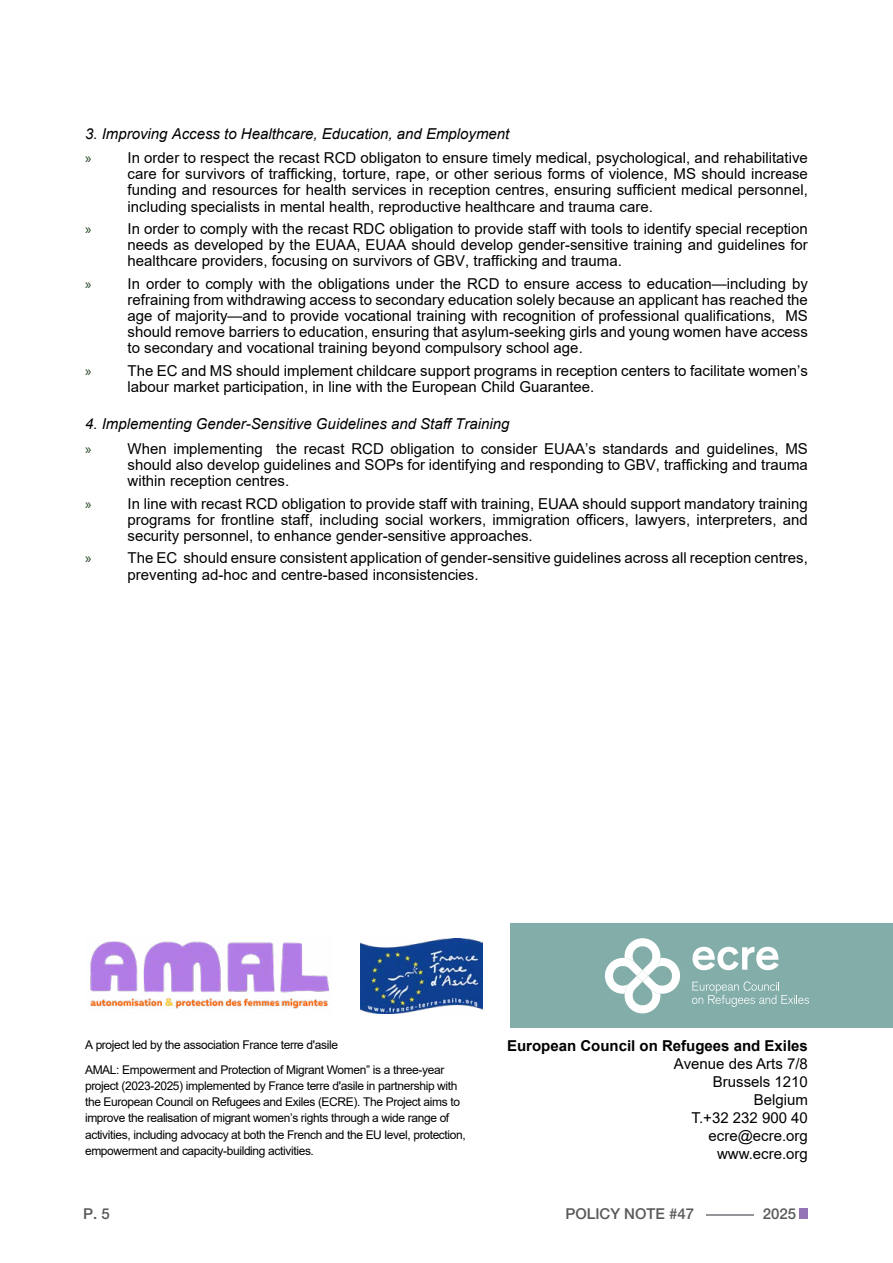
<style>
.page{position:relative;width:893px;height:1263px;background:#fff}
.page>*{position:absolute;margin:0;border:0;box-sizing:border-box;transform-origin:0 0}
.t1{font:15px/16.2px "Arial";color:#000;text-align:justify}
.t2{font:italic 15px "Arial";color:#000}
.t3{font:700 15px "Arial";color:#000}
.t4{font:500 15px "Helvetica Neue LT Pro";color:#58595b}
.t5{font:15px "Myriad Pro";color:#1c3c1b}
.t6{font:12px/16.2px "Arial";letter-spacing:-.03em;color:#000}
.s1{color:#939598}
</style>
<div class="page">
<div style="left:800px;top:1208px;width:8px;height:11px;background:#9474b4"></div>
<div style="left:510px;top:924px;width:383px;height:104px;background:#82ada9"></div>
<img style="left:90px;top:941px;width:240px;height:69px">
<img style="left:361px;top:938px;width:121px;height:75px">
<svg style="left:692px;top:947px;width:87px;height:23px"></svg>
<svg style="left:692px;top:981px;width:117px;height:26px"></svg>
<svg style="left:605px;top:938px;width:75px;height:76px"></svg>
<p class="t2" style="left:85px;top:124px;width:426px">3. Improving Access to Healthcare, Education, and Employment</p>
<p class="t5" style="left:85px;top:149px;width:8px">»</p>
<p class="t1" style="left:128px;top:150px;width:682px">In order to respect the recast RCD obligaton to ensure timely medical, psychological, and rehabilitative care for survivors of trafficking, torture, rape, or other serious forms of violence, MS should increase funding and resources for health services in reception centres, ensuring sufficient medical personnel, including specialists in mental health, reproductive healthcare and trauma care.</p>
<p class="t5" style="left:85px;top:220px;width:8px">»</p>
<p class="t1" style="left:128px;top:221px;width:682px">In order to comply with the recast RDC obligation to provide staff with tools to identify special reception needs as developed by the EUAA, EUAA should develop gender-sensitive training and guidelines for healthcare providers, focusing on survivors of GBV, trafficking and trauma.</p>
<p class="t5" style="left:85px;top:274px;width:8px">»</p>
<p class="t1" style="left:128px;top:275px;width:682px">In order to comply with the obligations under the RCD to ensure access to education—including by refraining from withdrawing access to secondary education solely because an applicant has reached the age of majority—and to provide vocational training with recognition of professional qualifications, MS should remove barriers to education, ensuring that asylum-seeking girls and young women have access to secondary and vocational training beyond compulsory school age.</p>
<p class="t5" style="left:85px;top:361px;width:8px">»</p>
<p class="t1" style="left:128px;top:362px;width:682px">The EC and MS should implement childcare support programs in reception centers to facilitate women’s labour market participation, in line with the European Child Guarantee.</p>
<p class="t2" style="left:85px;top:414px;width:426px">4. Implementing Gender-Sensitive Guidelines and Staff Training</p>
<p class="t5" style="left:85px;top:440px;width:8px">»</p>
<p class="t1" style="left:128px;top:440px;width:682px">When implementing the recast RCD obligation to consider EUAA’s standards and guidelines, MS should also develop guidelines and SOPs for identifying and responding to GBV, trafficking and trauma within reception centres.</p>
<p class="t5" style="left:85px;top:494px;width:8px">»</p>
<p class="t1" style="left:128px;top:495px;width:682px">In line with recast RCD obligation to provide staff with training, EUAA should support mandatory training programs for frontline staff, including social workers, immigration officers, lawyers, interpreters, and security personnel, to enhance gender-sensitive approaches.</p>
<p class="t5" style="left:85px;top:549px;width:8px">»</p>
<p class="t1" style="left:128px;top:550px;width:682px">The EC should ensure consistent application of gender-sensitive guidelines across all reception centres, preventing ad-hoc and centre-based inconsistencies.</p>
<p class="t6" style="left:85px;top:1032px;width:361px;line-height:24.9px">A project led by the association France terre d'asile<br>AMAL: Empowerment and Protection of Migrant Women” is a three-year</p>
<p class="t6" style="left:85px;top:1078px;width:382px">project (2023-2025) implemented by France terre d'asile in partnership with the European Council on Refugees and Exiles (ECRE). The Project aims to improve the realisation of migrant women’s rights through a wide range of activities, including advocacy at both the French and the EU level, protection, empowerment and capacity-building activities.</p>
<p class="t3" style="left:507px;top:1035px;width:302px">European Council on Refugees and Exiles</p>
<p class="t1" style="left:674px;top:1055px;width:135px;line-height:18px;text-align:right">Avenue des Arts 7/8<br>Brussels 1210<br>Belgium<br>T.+32 232 900 40 ecre@ecre.org www.ecre.org</p>
<p class="t4" style="left:83px;top:1205px;width:28px">P. 5</p>
<p class="t4" style="left:565px;top:1205px;width:232px">POLICY NOTE #47 <span class="s1">—</span>2025</p>
</div>
